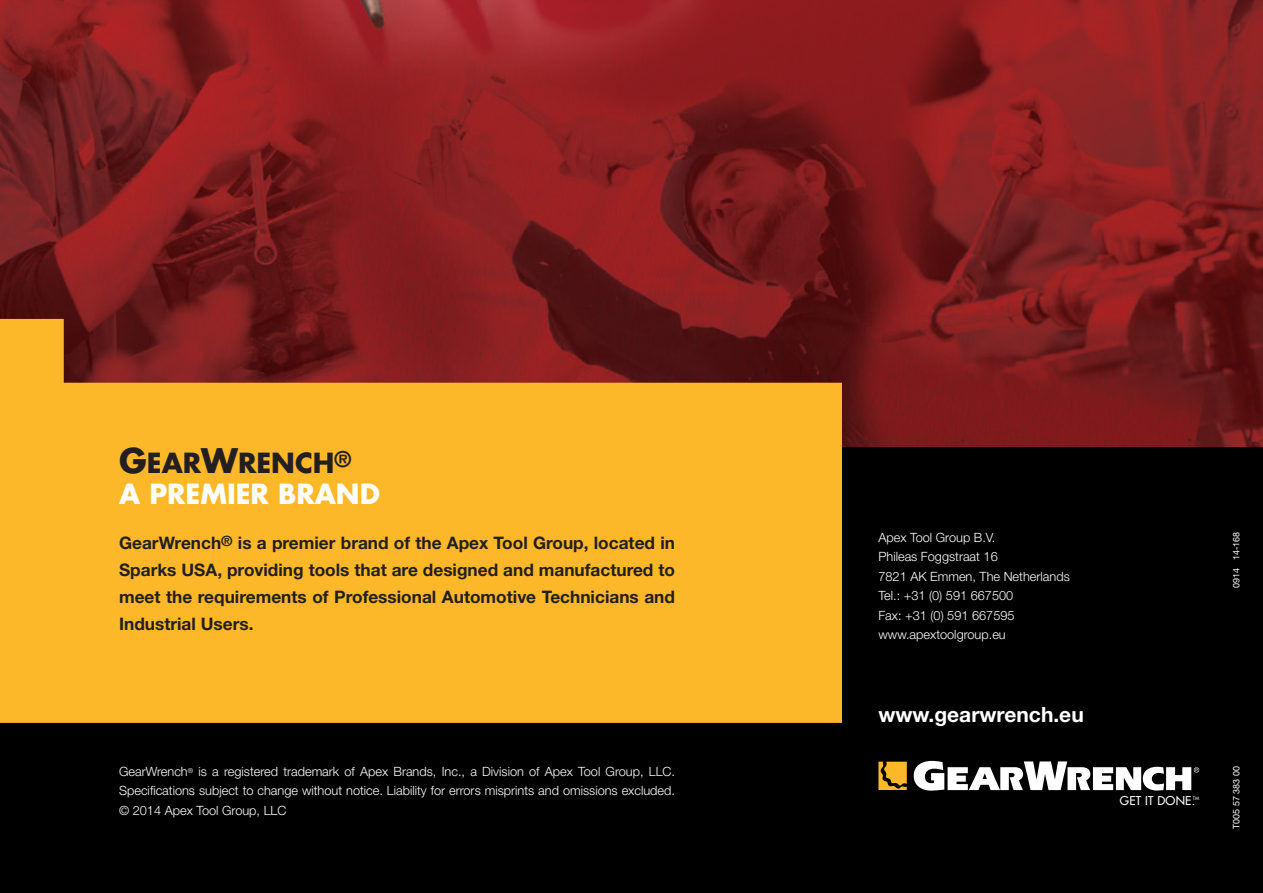
<style>
.page{position:relative;width:1263px;height:893px;background:#fff}
.page>*{position:absolute;margin:0;border:0;box-sizing:border-box;transform-origin:0 0}
.t1{font:700 27px "Futura LT";color:#fff}
.t2{font:700 27px "Futura LT";color:#231f20}
.t3{font:700 21px "Helvetica Neue";color:#fff}
.t4{font:700 17.25px/27px "Helvetica Neue";color:#231f20;text-align:justify}
.t5{font:300 12.75px/19.5px "Helvetica Neue";color:#fff;text-align:justify}
.t6{font:11.85px "Futura";letter-spacing:.02em;color:#fff}
.t7{font:9px "Helvetica Neue";color:#fff}
.t8{font:4.8px "Futura";color:#fff}
.s1{font-size:33px}
</style>
<div class="page">
<img style="left:0;top:0;width:1263px;height:447px">
<div style="left:0;top:447px;width:1263px;height:446px;background:#000"></div>
<svg style="left:0;top:319px;width:842px;height:404px;fill:#fcb828"></svg>
<svg style="left:878px;top:762px;width:29px;height:28px"></svg>
<svg style="left:914px;top:761px;width:285px;height:30px"></svg>
<p class="t2" style="left:119px;top:444px;width:234px"><span class="s1">G</span>EAR<span class="s1">W</span>RENCH<sup>®</sup></p>
<p class="t1" style="left:119px;top:476px;width:262px">A PREMIER BRAND</p>
<p class="t4" style="left:119px;top:529px;width:557px">GearWrench<sup>®</sup> is a premier brand of the Apex Tool Group, located in Sparks USA, providing tools that are designed and manufactured to meet the requirements of Professional Automotive Technicians and Industrial Users.</p>
<p class="t5" style="left:878px;top:527px;width:118px">Apex Tool Group B.V.</p>
<p class="t5" style="left:878px;top:546px;width:121px">Phileas Foggstraat 16</p>
<p class="t5" style="left:878px;top:566px;width:193px">7821 AK Emmen, The Netherlands</p>
<p class="t5" style="left:878px;top:585px;width:136px">Tel.: +31 (0) 591 667500</p>
<p class="t5" style="left:878px;top:605px;width:138px">Fax: +31 (0) 591 667595</p>
<p class="t5" style="left:878px;top:624px;width:129px">www.apextoolgroup.eu</p>
<p class="t3" style="left:878px;top:701px;width:207px">www.gearwrench.eu</p>
<p class="t7" style="left:1231px;top:588px;width:58px;rotate:-90deg">0914 14-168</p>
<p class="t5" style="left:119px;top:761px;width:557px">GearWrench<sup>®</sup> is a registered trademark of Apex Brands, Inc., a Division of Apex Tool Group, LLC.<br>Specifications subject to change without notice. Liability for errors misprints and omissions excluded. © 2014 Apex Tool Group, LLC</p>
<p class="t7" style="left:1231px;top:829px;width:65px;rotate:-90deg">T005 57 383 00</p>
<p class="t6" style="left:1120px;top:793px;width:77px">GET IT DONE.</p>
<p class="t8" style="left:1193px;top:795px;width:8px">TM</p>
</div>
